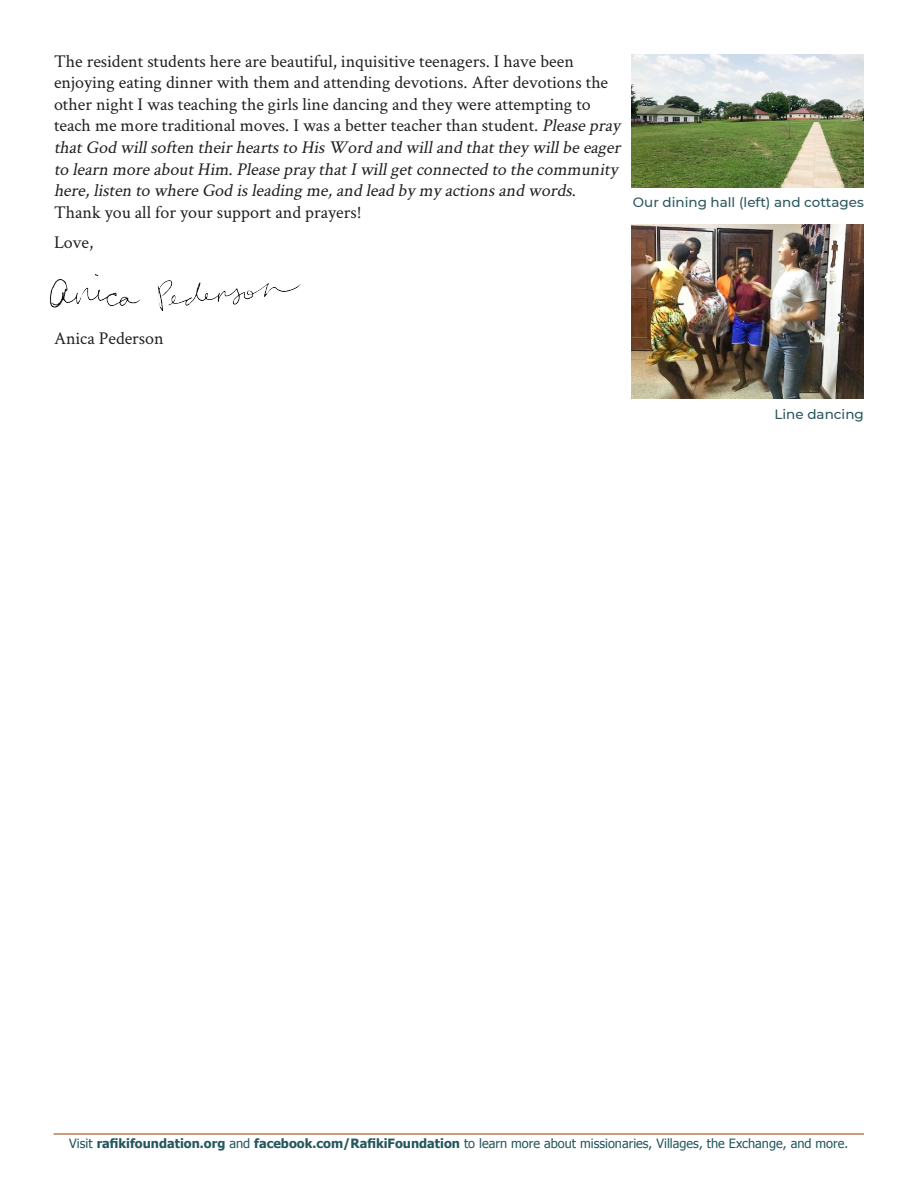
<style>
.page{position:relative;width:918px;height:1188px;background:#fff}
.page>*{position:absolute;margin:0;border:0;box-sizing:border-box;transform-origin:0 0}
.Body_copy{font:18px/21.6px "Crimson Text";color:#231f20}
.Photo_Caption{font:500 13.5px "Montserrat";color:#2b585e}
.t1{font:12.75px "Tahoma";color:#24575d}
.s1{font-style:italic}
.s2{font-weight:700}
</style>
<div class="page">
<img style="left:49px;top:274px;width:252px;height:37px">
<hr style="left:54px;top:1133px;width:810px;height:2px;background:#b77b52">
<img style="left:632px;top:54px;width:232px;height:134px">
<img style="left:632px;top:225px;width:232px;height:174px">
<p class="Body_copy" style="left:54px;top:49px;width:572px">The resident students here are beautiful, inquisitive teenagers. I have been enjoying eating dinner with them and attending devotions. After devotions the other night I was teaching the girls line dancing and they were attempting to teach me more traditional moves. I was a better teacher than student. <span class="s1">Pleasepray thatGod willsoften theirheartsto HisWord and willand thatthey willbeeager to learn moreaboutHim.Pleasepray thatIwillgetconnected to thecommunity here,listen to whereGod isleading me,and lead by my actionsand words</span>.<br>Thank you all for your support and prayers!</p>
<p class="Body_copy" style="left:54px;top:231px;width:41px">Love,</p>
<p class="Photo_Caption" style="left:633px;top:193px;width:233px">Our dining hall (left) and cottages</p>
<p class="Body_copy" style="left:54px;top:327px;width:111px">Anica Pederson</p>
<p class="Photo_Caption" style="left:774px;top:404px;width:91px">Line dancing</p>
<p class="t1" style="left:69px;top:1135px;width:780px">Visit <span class="s2">rafikifoundation.org</span> and <span class="s2">facebook.com/RafikiFoundation</span> to learn more about missionaries, Villages, the Exchange, and more.</p>
</div>
